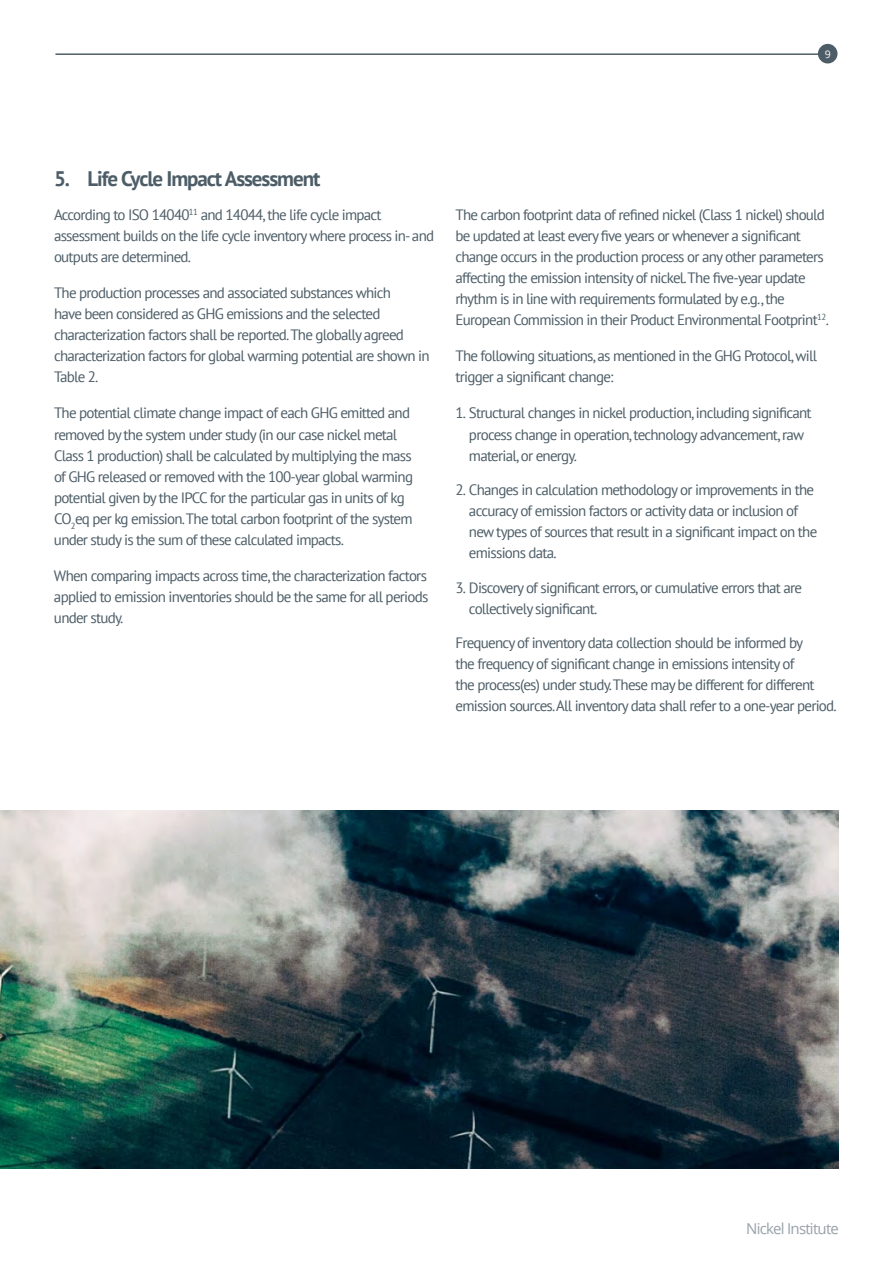
<style>
.page{position:relative;width:893px;height:1263px;background:#fff}
.page>*{position:absolute;margin:0;border:0;box-sizing:border-box;transform-origin:0 0}
.t1{font:700 21px "PT Sans";letter-spacing:-.05em;color:#4d5d67}
.t2{font:15px/21px "PT Sans";letter-spacing:-.05em;color:#4d5d67}
.t3{font:15px "Open Sans";letter-spacing:-.05em;color:#97a1a8}
.t4{font:10.5px "Open Sans";color:#fff}
</style>
<div class="page">
<hr style="left:55px;top:53px;width:773px;height:2px;background:#4d5d67">
<div style="left:818px;top:44px;width:19px;height:19px;background:#4d5d67;border-radius:50%"></div>
<img style="left:0;top:810px;width:839px;height:358px">
<p class="t4" style="left:825px;top:47px;width:8px">9</p>
<h1 class="t1" style="left:54px;top:165px;width:268px">5. Life Cycle Impact Assessment</h1>
<p class="t2" style="left:54px;top:204px;width:382px">According to ISO 14040<sup>11</sup> and 14044, the life cycle impact assessment builds on the life cycle inventory where process in- and outputs are determined.</p>
<p class="t2" style="left:54px;top:282px;width:377px">The production processes and associated substances which<br>have been considered as GHG emissions and the selected characterization factors shall be reported.The globally agreed characterization factors for global warming potential are shown in Table 2.</p>
<p class="t2" style="left:54px;top:402px;width:361px">The potential climate change impact of each GHG emitted and removed by the system under study (in our case nickel metal Class 1 production) shall be calculated by multiplying the mass of GHG released or removed with the 100-year global warming potential given by the IPCC for the particular gas in units of kg CO<sub>2</sub>eq per kg emission.The total carbon footprint of the system under study is the sum of these calculated impacts.</p>
<p class="t2" style="left:54px;top:564px;width:376px;text-align:justify">When comparing impacts across time, the characterization factors applied to emission inventories should be the same for all periods under study.</p>
<p class="t2" style="left:455px;top:204px;width:375px">The carbon footprint data of refined nickel (Class 1 nickel) should be updated at least every five years or whenever a significant change occurs in the production process or any other parameters affecting the emission intensity of nickel.The five-year update rhythm is in line with requirements formulated by e.g., the European Commission in their Product Environmental Footprint<sup>12</sup>.</p>
<p class="t2" style="left:455px;top:345px;width:363px">The following situations, as mentioned in the GHG Protocol, will trigger a significant change:</p>
<p class="t2" style="left:469px;top:402px;width:344px;text-indent:-14px">1. Structural changes in nickel production, including significant process change in operation, technology advancement, raw material, or energy.</p>
<p class="t2" style="left:469px;top:479px;width:350px;text-indent:-14px">2. Changes in calculation methodology or improvements in the accuracy of emission factors or activity data or inclusion of new types of sources that result in a significant impact on the emissions data.</p>
<p class="t2" style="left:469px;top:576px;width:335px;text-indent:-14px">3. Discovery of significant errors, or cumulative errors that are collectively significant.</p>
<p class="t2" style="left:455px;top:632px;width:383px">Frequency of inventory data collection should be informed by<br>the frequency of significant change in emissions intensity of<br>the process(es) under study.These may be different for different emission sources.All inventory data shall refer to a one-year period.</p>
<p class="t3" style="left:746px;top:1218px;width:94px">Nickel Institute</p>
</div>
